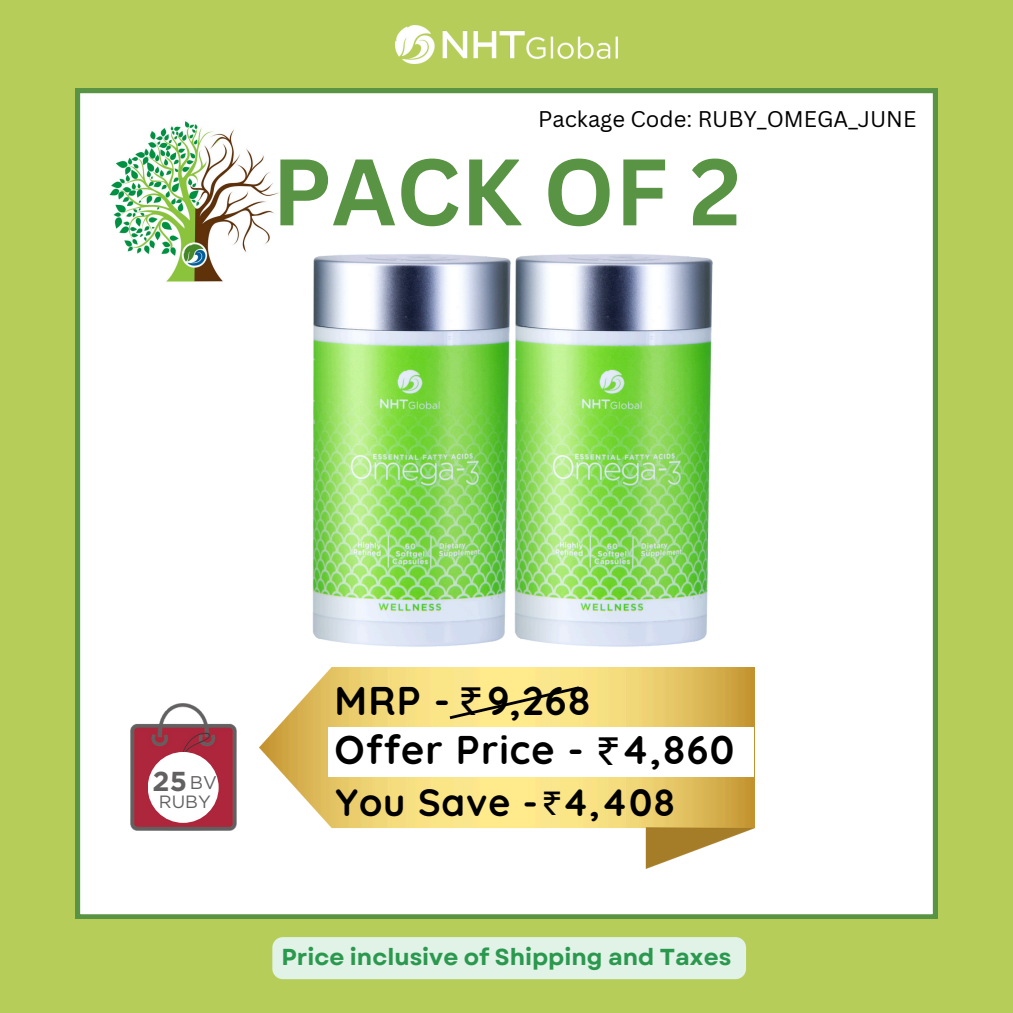
<style>
.page{position:relative;width:1013px;height:1013px;background:#fff}
.page>*{position:absolute;margin:0;border:0;box-sizing:border-box;transform-origin:0 0}
.t1{font:700 92.12px "Canva Sans";color:#599344}
.t2{font:44.38px "Noto Sans Gurmukhi";color:#000}
.t3{font:700 39.88px/49.1px "Quicksand";letter-spacing:.025em;color:#000}
.t4{font:700 37.88px "Quicksand";letter-spacing:.025em;color:#000}
.t5{font:37.62px "Noto Sans Gurmukhi";color:#000}
.t6{font:700 27.38px "Gotham";color:#626061}
.t7{font:700 23.12px "Garet";color:#2b984f}
.t8{font:22px "Canva Sans";color:#000}
.t9{font:18.38px "Gotham";color:#626061}
.t10{font:17.75px "Gotham";color:#626061}
</style>
<div class="page">
<div style="left:0;top:0;width:1012px;height:1012px;background:#b6cd59"></div>
<div style="left:75px;top:88px;width:862px;height:830px;background:#fff"></div>
<img style="left:259px;top:667px;width:495px;height:201px">
<div style="left:329px;top:726px;width:425px;height:50px;background:#fff"></div>
<svg style="left:446px;top:684px;width:136px;height:37px;background:#e9d680"></svg>
<img style="left:83px;top:94px;width:217px;height:217px;border-radius:50%">
<img style="left:130px;top:704px;width:106px;height:126px">
<div style="left:148px;top:752px;width:71px;height:70px;background:#fff;border-radius:50%"></div>
<img style="left:298px;top:251px;width:202px;height:409px">
<img style="left:500px;top:251px;width:215px;height:409px">
<img style="left:396px;top:25px;width:221px;height:39px">
<div style="left:272px;top:937px;width:474px;height:42px;background:#e1f2e6"></div>
<p class="t8" style="left:538px;top:104px;width:380px">Package Code: RUBY_OMEGA_JUNE</p>
<h1 class="t1" style="left:272px;top:127px;width:470px">PACK OF 2</h1>
<p class="t6" style="left:153px;top:764px;width:36px">25</p>
<p class="t9" style="left:190px;top:771px;width:29px">BV</p>
<p class="t10" style="left:159px;top:791px;width:53px">RUBY</p>
<h3 class="t3" style="left:334px;top:675px;width:401px">MRP - 9,268<br>Offer Price - 4,860</h3>
<h2 class="t2" style="left:458px;top:675px;width:26px">₹</h2>
<h2 class="t2" style="left:595px;top:725px;width:26px">₹</h2>
<h3 class="t4" style="left:335px;top:778px;width:341px">You Save - 4,408</h3>
<h3 class="t5" style="left:541px;top:780px;width:22px">₹</h3>
<p class="t7" style="left:281px;top:940px;width:451px">Price inclusive of Shipping and Taxes</p>
</div>
